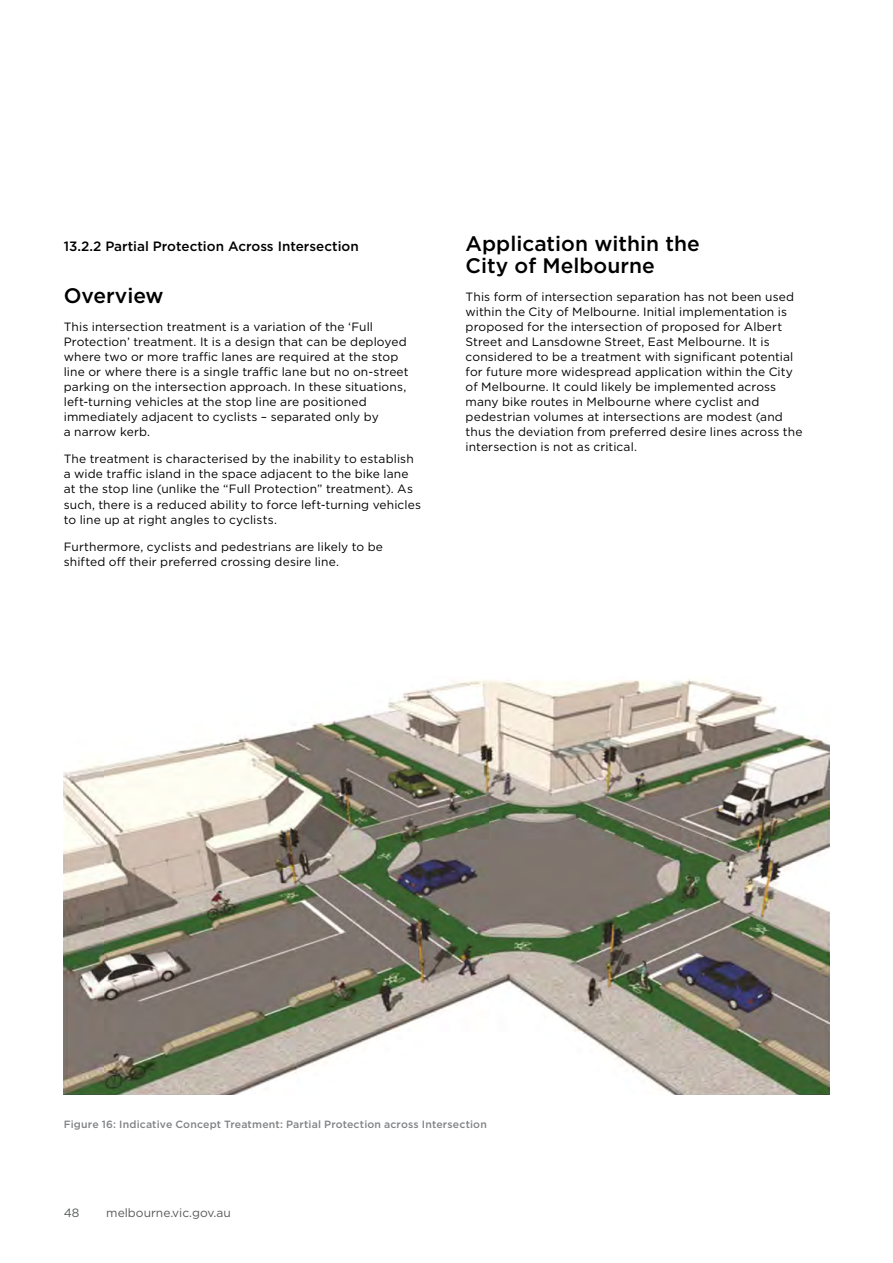
<style>
.page{position:relative;width:893px;height:1263px;background:#fff}
.page>*{position:absolute;margin:0;border:0;box-sizing:border-box;transform-origin:0 0}
.H2_-_Paragraph_Headi{font:500 21px/22.5px "Gotham";color:#000}
.H2_-_Paragraph_Headi-2{font:500 13.5px "Gotham";color:#000}
.Body_Copy{font:12px/15px "Gotham";letter-spacing:.01em;color:#000}
.t1{font:12px "Gotham";color:#58595b}
.Captions{font:500 10.5px "Gotham";letter-spacing:.015em;color:#808285}
</style>
<div class="page">
<img style="left:64px;top:679px;width:765px;height:415px">
<p class="H2_-_Paragraph_Headi-2" style="left:64px;top:237px;width:296px">13.2.2 Partial Protection Across Intersection</p>
<p class="H2_-_Paragraph_Headi" style="left:64px;top:284px;width:101px">Overview</p>
<p class="Body_Copy" style="left:64px;top:319px;width:346px">This intersection treatment is a variation of the ‘Full Protection’ treatment. It is a design that can be deployed where two or more traffic lanes are required at the stop line or where there is a single traffic lane but no on-street parking on the intersection approach. In these situations, left-turning vehicles at the stop line are positioned immediately adjacent to cyclists – separated only by<br>a narrow kerb.</p>
<p class="Body_Copy" style="left:64px;top:451px;width:359px">The treatment is characterised by the inability to establish a wide traffic island in the space adjacent to the bike lane at the stop line (unlike the “Full Protection” treatment). As such, there is a reduced ability to force left-turning vehicles to line up at right angles to cyclists.</p>
<p class="Body_Copy" style="left:64px;top:539px;width:321px">Furthermore, cyclists and pedestrians are likely to be shifted off their preferred crossing desire line.</p>
<p class="H2_-_Paragraph_Headi" style="left:466px;top:232px;width:236px">Application within the<br>City of Melbourne</p>
<p class="Body_Copy" style="left:466px;top:289px;width:338px">This form of intersection separation has not been used within the City of Melbourne. Initial implementation is proposed for the intersection of proposed for Albert Street and Lansdowne Street, East Melbourne. It is considered to be a treatment with significant potential for future more widespread application within the City of Melbourne. It could likely be implemented across many bike routes in Melbourne where cyclist and pedestrian volumes at intersections are modest (and thus the deviation from preferred desire lines across the intersection is not as critical.</p>
<p class="Captions" style="left:64px;top:1118px;width:425px">Figure 16: Indicative Concept Treatment: Partial Protection across Intersection</p>
<p class="t1" style="left:64px;top:1205px;width:17px">48</p>
<p class="t1" style="left:106px;top:1205px;width:126px">melbourne.vic.gov.au</p>
</div>
